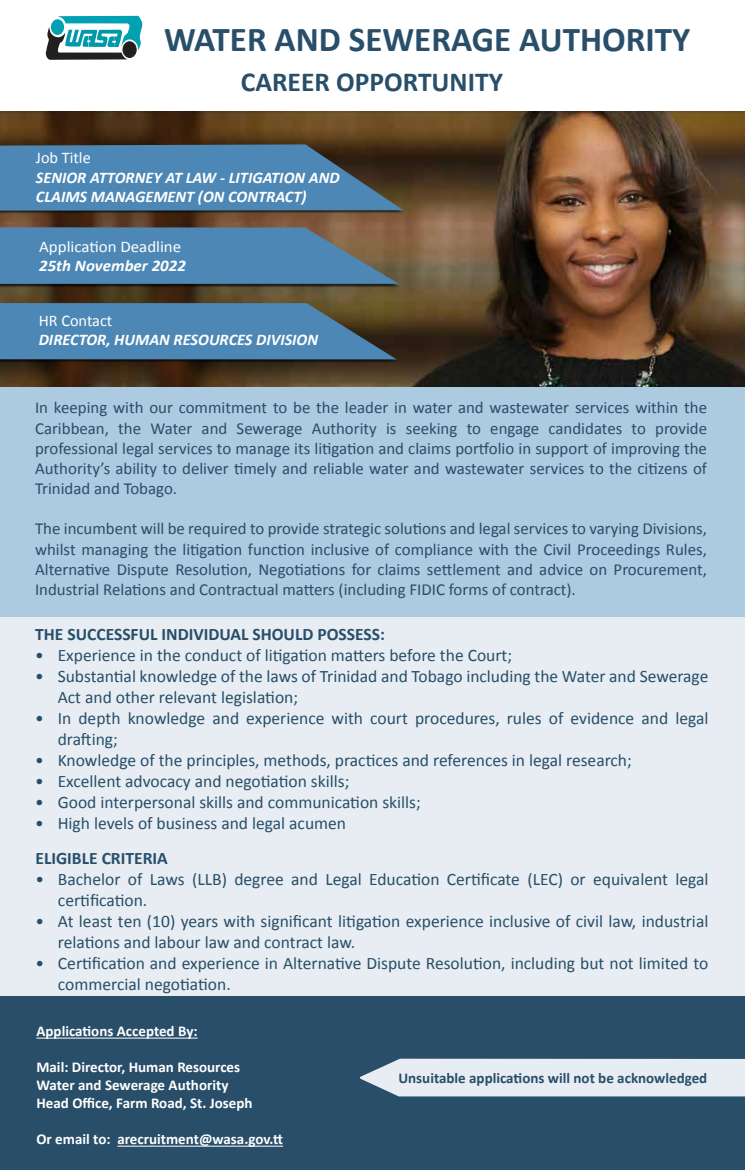
<style>
.page{position:relative;width:745px;height:1170px;background:#fff}
.page>*{position:absolute;margin:0;border:0;box-sizing:border-box;transform-origin:0 0}
.t1{font:700 35px "Calibri";color:#284e69}
.t2{font:700 27.5px "Calibri";color:#284e69}
.t3{font:17.5px/21px "Calibri";color:#284e69}
.t4{font:700 17.5px "Calibri";color:#284e69}
.t5{font:16.75px/20.1px "Calibri";color:#284e69;text-align:justify}
.t6{font:italic 700 16.25px/19.5px "Calibri";color:#fff}
.t7{font:16.25px "Calibri";color:#fff;scale:1.04 1}
.t8{font:16.25px "Calibri";color:#fff}
.t9{font:italic 700 16.25px "Calibri";color:#fff;scale:1.04 1}
.t10{font:700 15px/18px "Calibri";color:#fff}
.t11{font:700 15px "Calibri";color:#284e69}
</style>
<div class="page">
<div style="left:0;top:0;width:744px;height:1160px;background:#e7edf3"></div>
<img style="left:125px;top:118px;width:619px;height:269px">
<img style="left:0;top:118px;width:125px;height:269px">
<div style="left:0;top:387px;width:744px;height:229px;background:#accae0"></div>
<div style="left:0;top:996px;width:744px;height:173px;background:#284e69"></div>
<hr style="left:36px;top:1037px;width:161px;height:1px;background:#fff">
<hr style="left:117px;top:1145px;width:166px;height:1px;background:#fff">
<img style="left:0;top:299px;width:402px;height:67px">
<svg style="left:0;top:303px;width:396px;height:56px;background:#4c7ea3"></svg>
<img style="left:0;top:140px;width:408px;height:78px">
<svg style="left:0;top:144px;width:403px;height:67px;background:#49799e"></svg>
<img style="left:0;top:223px;width:404px;height:68px">
<svg style="left:0;top:227px;width:398px;height:57px;background:#5282a6"></svg>
<img style="left:0;top:110px;width:744px;height:8px">
<div style="left:0;top:0;width:744px;height:110px;background:#fff"></div>
<svg style="left:360px;top:1058px;width:384px;height:38px;background:#d9e1e9"></svg>
<svg style="left:46px;top:16px;width:96px;height:44px"></svg>
<h1 class="t1" style="left:164px;top:15px;width:527px">WATER AND SEWERAGE AUTHORITY</h1>
<h2 class="t2" style="left:241px;top:62px;width:263px">CAREER OPPORTUNITY</h2>
<p class="t8" style="left:36px;top:146px;width:56px">Job Title</p>
<p class="t6" style="left:36px;top:167px;width:305px">SENIOR ATTORNEY AT LAW - LITIGATION AND<br>CLAIMS MANAGEMENT (ON CONTRACT)</p>
<p class="t7" style="left:39px;top:235px;width:138px">Application Deadline</p>
<p class="t9" style="left:39px;top:254px;width:142px">25th November 2022</p>
<p class="t8" style="left:39px;top:309px;width:75px">HR Contact</p>
<p class="t6" style="left:39px;top:330px;width:281px">DIRECTOR, HUMAN RESOURCES DIVISION</p>
<p class="t5" style="left:35px;top:397px;width:673px">In keeping with our commitment to be the leader in water and wastewater services within the Caribbean, the Water and Sewerage Authority is seeking to engage candidates to provide professional legal services to manage its litigation and claims portfolio in support of improving the Authority’s ability to deliver timely and reliable water and wastewater services to the citizens of Trinidad and Tobago.</p>
<p class="t5" style="left:35px;top:518px;width:673px">The incumbent will be required to provide strategic solutions and legal services to varying Divisions, whilst managing the litigation function inclusive of compliance with the Civil Proceedings Rules, Alternative Dispute Resolution, Negotiations for claims settlement and advice on Procurement, Industrial Relations and Contractual matters (including FIDIC forms of contract).</p>
<p class="t4" style="left:35px;top:621px;width:351px">THE SUCCESSFUL INDIVIDUAL SHOULD POSSESS:</p>
<p class="t3" style="left:35px;top:644px;width:478px">• Experience in the conduct of litigation matters before the Court;</p>
<p class="t3" style="left:58px;top:665px;width:651px;text-indent:-23px">• Substantial knowledge of the laws of Trinidad and Tobago including the Water and Sewerage<br>Act and other relevant legislation;</p>
<p class="t3" style="left:58px;top:707px;width:651px;text-indent:-23px">• In depth knowledge and experience with court procedures, rules of evidence and legal drafting;</p>
<p class="t3" style="left:35px;top:749px;width:597px">• Knowledge of the principles, methods, practices and references in legal research;</p>
<p class="t3" style="left:35px;top:770px;width:315px">• Excellent advocacy and negotiation skills;</p>
<p class="t3" style="left:35px;top:791px;width:387px">• Good interpersonal skills and communication skills;</p>
<p class="t3" style="left:35px;top:812px;width:312px">• High levels of business and legal acumen</p>
<p class="t4" style="left:35px;top:846px;width:134px">ELIGIBLE CRITERIA</p>
<p class="t3" style="left:58px;top:868px;width:651px;text-indent:-23px">• Bachelor of Laws (LLB) degree and Legal Education Certificate (LEC) or equivalent legal certification.</p>
<p class="t3" style="left:58px;top:910px;width:651px;text-indent:-23px">• At least ten (10) years with significant litigation experience inclusive of civil law, industrial relations and labour law and contract law.</p>
<p class="t3" style="left:58px;top:952px;width:651px;text-indent:-23px">• Certification and experience in Alternative Dispute Resolution, including but not limited to commercial negotiation.</p>
<p class="t10" style="left:36px;top:1021px;width:162px">Applications Accepted By:</p>
<p class="t10" style="left:36px;top:1057px;width:217px">Mail: Director, Human Resources<br>Water and Sewerage Authority<br>Head Office, Farm Road, St. Joseph</p>
<p class="t10" style="left:36px;top:1129px;width:248px">Or email to: arecruitment@wasa.gov.tt</p>
<p class="t11" style="left:398px;top:1067px;width:310px">Unsuitable applications will not be acknowledged</p>
</div>
